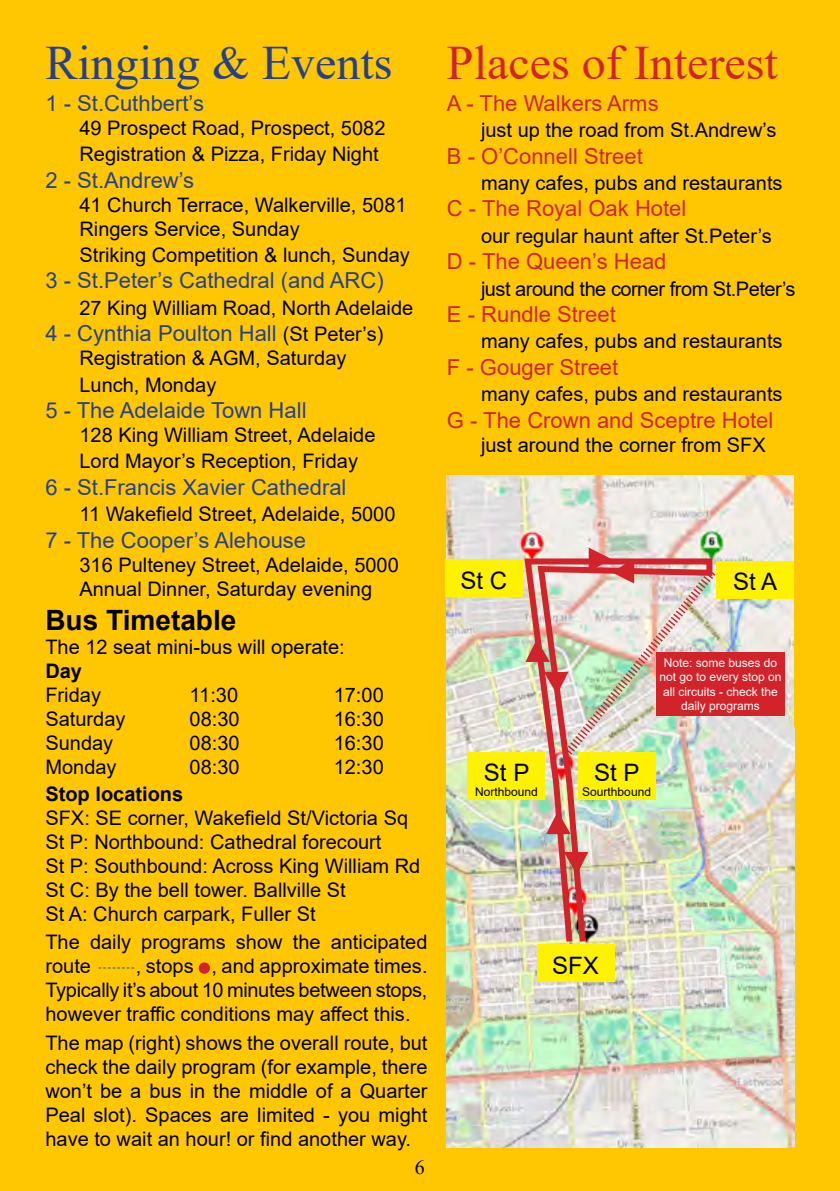
<style>
.page{position:relative;width:840px;height:1191px;background:#fff}
.page>*{position:absolute;margin:0;border:0;box-sizing:border-box;transform-origin:0 0}
.t1{font:48px "Times New Roman";color:#d2232a}
.t2{font:48px "Times New Roman";color:#25408f}
.t3{font:700 28px "Arial";color:#000}
.t4{font:24px "Arial";color:#000}
.t5{font:22px "Arial";color:#25408f}
.t6{font:22px "Arial";color:#d2232a}
.t7{font:20px/24px "Arial";color:#000}
.t8{font:20px "Arial";letter-spacing:-.025em;color:#000}
.t9{font:700 20px "Arial";color:#000}
.t10{font:20px "Times New Roman";color:#000}
.t11{font:12px/14.4px "Arial";color:#fff;text-align:center}
.t12{font:12px "Arial";color:#000}
.s1{font-size:20px;color:#000}
</style>
<div class="page">
<div style="left:0;top:0;width:839px;height:1191px;background:#ffc702"></div>
<img style="left:446px;top:475px;width:347px;height:253px">
<img style="left:446px;top:728px;width:348px;height:419px">
<img style="left:520px;top:555px;width:195px;height:393px">
<svg style="left:546px;top:811px;width:24px;height:23px"></svg>
<svg style="left:563px;top:852px;width:25px;height:22px"></svg>
<div style="left:536px;top:944px;width:78px;height:38px;background:#fff200"></div>
<div style="left:467px;top:752px;width:78px;height:47px;background:#fff200"></div>
<div style="left:444px;top:559px;width:78px;height:38px;background:#fff200"></div>
<div style="left:577px;top:752px;width:78px;height:47px;background:#fff200"></div>
<div style="left:715px;top:561px;width:77px;height:38px;background:#fff200"></div>
<img style="left:525px;top:547px;width:191px;height:209px">
<div style="left:656px;top:652px;width:128px;height:64px;background:#d2232a"></div>
<div style="left:198px;top:962px;width:12px;height:11px;background:#d2232a;border-radius:50%"></div>
<svg style="left:98px;top:967px;width:36px;height:1px"></svg>
<h1 class="t2" style="left:45px;top:29px;width:348px">Ringing &amp; Events</h1>
<p class="t5" style="left:45px;top:88px;width:160px">1 - St.Cuthbert’s</p>
<p class="t7" style="left:79px;top:114px;width:307px;line-height:26.4px">49 Prospect Road, Prospect, 5082<br>Registration &amp; Pizza, Friday Night</p>
<p class="t5" style="left:45px;top:165px;width:150px">2 - St.Andrew’s</p>
<p class="t7" style="left:79px;top:192px;width:328px">41 Church Terrace, Walkerville, 5081<br>Ringers Service, Sunday</p>
<p class="t7" style="left:79px;top:243px;width:332px">Striking Competition &amp; lunch, Sunday</p>
<p class="t5" style="left:45px;top:265px;width:339px">3 - St.Peter’s Cathedral (and ARC)</p>
<p class="t7" style="left:79px;top:296px;width:335px">27 King William Road, North Adelaide</p>
<p class="t5" style="left:45px;top:318px;width:339px">4 - Cynthia Poulton Hall <span class="s1">(St Peter’s)</span></p>
<p class="t7" style="left:79px;top:345px;width:268px;line-height:26.4px">Registration &amp; AGM, Saturday<br>Lunch, Monday</p>
<p class="t5" style="left:45px;top:395px;width:262px">5 - The Adelaide Town Hall</p>
<p class="t7" style="left:79px;top:422px;width:297px;line-height:26.4px">128 King William Street, Adelaide<br>Lord Mayor’s Reception, Friday</p>
<p class="t5" style="left:45px;top:472px;width:302px">6 - St.Francis Xavier Cathedral</p>
<p class="t7" style="left:79px;top:502px;width:317px">11 Wakefield Street, Adelaide, 5000</p>
<p class="t5" style="left:45px;top:525px;width:262px">7 - The Cooper’s Alehouse</p>
<p class="t7" style="left:79px;top:552px;width:321px">316 Pulteney Street, Adelaide, 5000<br>Annual Dinner, Saturday evening</p>
<h2 class="t3" style="left:45px;top:600px;width:192px">Bus Timetable</h2>
<p class="t7" style="left:45px;top:634px;width:300px">The 12 seat mini-bus will operate:</p>
<p class="t9" style="left:45px;top:656px;width:38px">Day</p>
<p class="t7" style="left:45px;top:682px;width:57px">Friday</p>
<p class="t7" style="left:189px;top:682px;width:50px">11:30</p>
<p class="t7" style="left:333px;top:682px;width:52px">17:00</p>
<p class="t7" style="left:45px;top:706px;width:82px">Saturday</p>
<p class="t7" style="left:189px;top:706px;width:52px">08:30</p>
<p class="t7" style="left:333px;top:706px;width:52px">16:30</p>
<p class="t7" style="left:45px;top:730px;width:69px">Sunday</p>
<p class="t7" style="left:189px;top:730px;width:52px">08:30</p>
<p class="t7" style="left:333px;top:730px;width:52px">16:30</p>
<p class="t7" style="left:45px;top:754px;width:73px">Monday</p>
<p class="t7" style="left:189px;top:754px;width:52px">08:30</p>
<p class="t7" style="left:333px;top:754px;width:52px">12:30</p>
<p class="t9" style="left:45px;top:779px;width:139px">Stop locations</p>
<p class="t7" style="left:45px;top:805px;width:376px">SFX: SE corner, Wakefield St/Victoria Sq St P: Northbound: Cathedral forecourt<br>St P: Southbound: Across King William Rd St C: By the bell tower. Ballville St<br>St A: Church carpark, Fuller St</p>
<p class="t7" style="left:45px;top:930px;width:383px">The daily programs show the anticipated route</p>
<p class="t7" style="left:45px;top:954px;width:383px;text-align:justify;text-indent:90px">, stops , and approximate times.<br>Typically it’s about 10 minutes between stops, however traffic conditions may affect this.</p>
<p class="t7" style="left:45px;top:1030px;width:383px;text-align:justify">The map (right) shows the overall route, but check the daily program (for example, there won’t be a bus in the middle of a Quarter Peal slot). Spaces are limited - you might have to wait an hour! or find another way.</p>
<p class="t10" style="left:415px;top:1152px;width:11px">6</p>
<h1 class="t1" style="left:446px;top:29px;width:332px">Places of Interest</h1>
<p class="t6" style="left:446px;top:88px;width:213px">A - The Walkers Arms</p>
<p class="t7" style="left:480px;top:118px;width:297px">just up the road from St.Andrew’s</p>
<p class="t6" style="left:446px;top:141px;width:197px">B - O’Connell Street</p>
<p class="t7" style="left:480px;top:171px;width:303px">many cafes, pubs and restaurants</p>
<p class="t6" style="left:446px;top:193px;width:241px">C - The Royal Oak Hotel</p>
<p class="t7" style="left:480px;top:224px;width:292px">our regular haunt after St.Peter’s</p>
<p class="t6" style="left:446px;top:246px;width:221px">D - The Queen’s Head</p>
<p class="t8" style="left:480px;top:275px;width:316px">just around the corner from St.Peter’s</p>
<p class="t6" style="left:446px;top:299px;width:170px">E - Rundle Street</p>
<p class="t7" style="left:480px;top:329px;width:303px">many cafes, pubs and restaurants</p>
<p class="t6" style="left:446px;top:352px;width:173px">F - Gouger Street</p>
<p class="t7" style="left:480px;top:382px;width:303px">many cafes, pubs and restaurants</p>
<p class="t6" style="left:446px;top:405px;width:328px">G - The Crown and Sceptre Hotel</p>
<p class="t7" style="left:480px;top:432px;width:286px">just around the corner from SFX</p>
<p class="t4" style="left:460px;top:563px;width:48px">St C</p>
<p class="t4" style="left:483px;top:756px;width:47px">St P</p>
<p class="t12" style="left:475px;top:783px;width:64px">Northbound</p>
<p class="t4" style="left:732px;top:565px;width:46px">St A</p>
<p class="t11" style="left:659px;top:655px;width:124px">Note: some buses do not go to every stop on all circuits - check the daily programs</p>
<p class="t4" style="left:594px;top:756px;width:47px">St P</p>
<p class="t12" style="left:582px;top:783px;width:70px">Sourthbound</p>
<p class="t4" style="left:552px;top:948px;width:48px">SFX</p>
</div>
